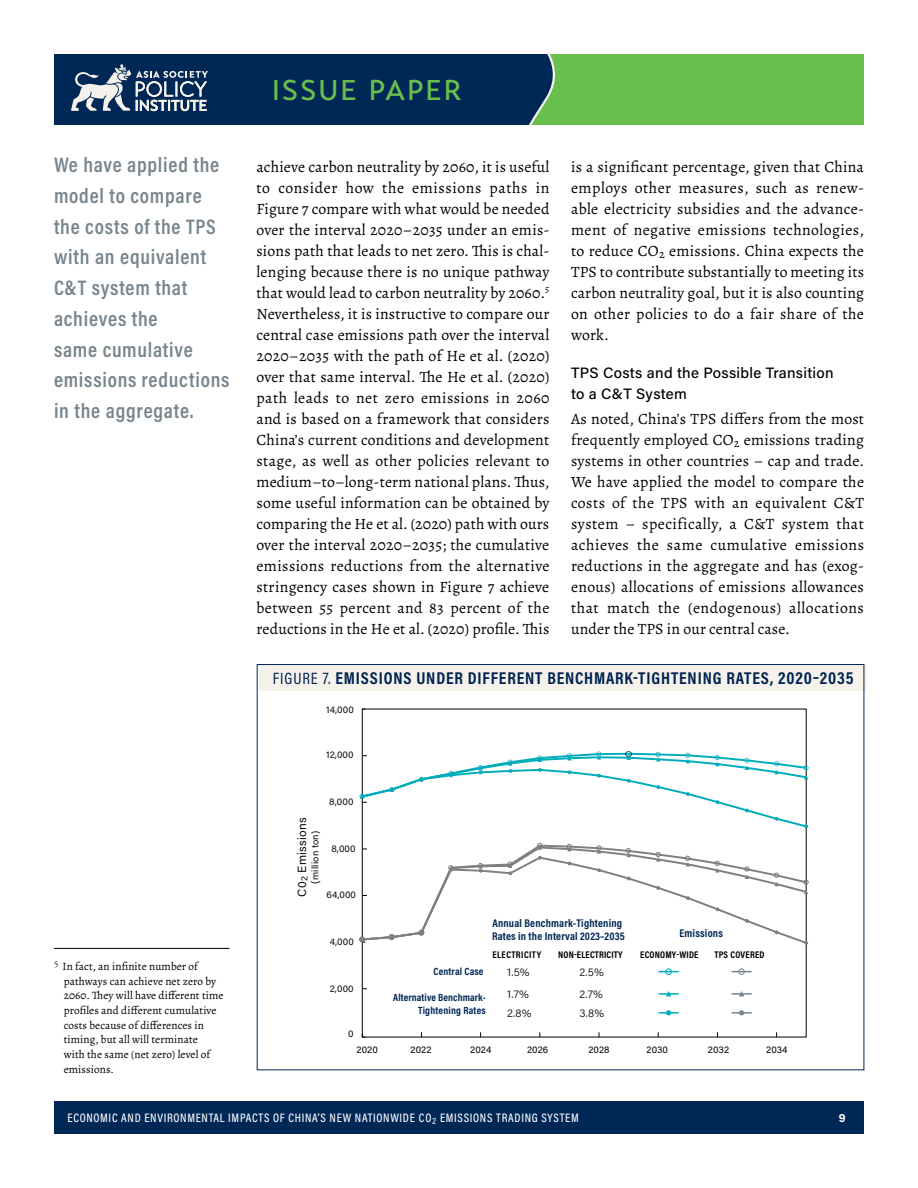
<style>
.page{position:relative;width:918px;height:1188px;background:#fff}
.page>*{position:absolute;margin:0;border:0;box-sizing:border-box;transform-origin:0 0}
.t1{font:500 28.5px "Transat Text";letter-spacing:.065em;color:#68bf4b}
.t2{font:600 21.15px/30.8px "Acumin Pro Cond";letter-spacing:.035em;color:#79858d}
.t3{font:700 17.25px "Acumin Pro Cond";letter-spacing:.05em;color:#002453}
.t4{font:15.75px/21px "Alegreya";letter-spacing:.01em;color:#000;text-align:justify}
.t5{font:500 15px/21px "Acumin Pro";letter-spacing:.02em;color:#000}
.t6{font:500 12.3px "Acumin Pro Cond";letter-spacing:.055em;color:#fff}
.t7{font:12px "Acumin Pro";letter-spacing:.015em;color:#0d0d0d}
.t8{font:700 12px "Acumin Pro";color:#fff}
.t9{font:11.25px/14.7px "Alegreya";letter-spacing:.01em;color:#000}
.t10{font:700 11.25px/13.2px "Acumin Pro Cond";letter-spacing:.015em;color:#002856}
.t11{font:300 11.25px "Acumin Pro";color:#000}
.t12{font:700 10.5px/12.6px "Acumin Pro Cond";letter-spacing:.015em;color:#002856;text-align:right}
.t13{font:9.75px "Acumin Pro";letter-spacing:.01em;color:#0d0d0d}
.t14{font:700 9.75px "Acumin Pro Cond";letter-spacing:.025em;color:#000}
.t15{font:9.75px "Acumin Pro";letter-spacing:.005em;color:#000}
.t16{font:700 9.75px "Acumin Pro Cond";letter-spacing:.045em;color:#000}
.t17{font:9.6px "Acumin Pro";letter-spacing:.015em;color:#0d0d0d}
.s1{font-weight:400;font-size:16.5px}
.s2{font-size:10.5px}
</style>
<div class="page">
<div style="left:472px;top:54px;width:392px;height:71px;background:#68bf4b"></div>
<div style="left:54px;top:1102px;width:810px;height:32px;background:#002856"></div>
<svg style="left:515px;top:54px;width:41px;height:71px"></svg>
<div style="left:54px;top:54px;width:461px;height:71px;background:#002856"></div>
<svg style="left:71px;top:64px;width:137px;height:48px"></svg>
<hr style="left:54px;top:948px;width:176px;height:1px;background:#000">
<div style="left:260px;top:664px;width:607px;height:27px;background:#f5f1eb"></div>
<div style="left:359px;top:936px;width:6px;height:7px;border:2px solid #7f7f7f;border-radius:50%"></div>
<svg style="left:360px;top:843px;width:449px;height:102px"></svg>
<svg style="left:659px;top:971px;width:19px;height:1px"></svg>
<div style="left:665px;top:968px;width:7px;height:7px;border:1px solid #00acbb;border-radius:50%"></div>
<svg style="left:732px;top:971px;width:19px;height:1px"></svg>
<div style="left:738px;top:968px;width:7px;height:7px;border:1px solid #79858d;border-radius:50%"></div>
<svg style="left:659px;top:991px;width:19px;height:5px"></svg>
<svg style="left:732px;top:991px;width:19px;height:5px"></svg>
<svg style="left:732px;top:1010px;width:19px;height:5px"></svg>
<svg style="left:659px;top:1010px;width:19px;height:5px"></svg>
<svg style="left:360px;top:751px;width:449px;height:78px"></svg>
<h2 class="t2" style="left:54px;top:149px;width:177px">We have applied the model to compare the costs of the TPS with an equivalent<br>C&amp;T system that achieves the<br>same cumulative emissions reductions in the aggregate.</h2>
<p class="t9" style="left:64px;top:959px;width:161px;text-indent:-10px"><sup>5</sup> In fact, an infinite number of pathways can achieve net zero by<br>2060. They will have different time profiles and different cumulative costs because of differences in timing, but all will terminate<br>with the same (net zero) level of emissions.</p>
<h1 class="t1" style="left:272px;top:73px;width:191px">ISSUE PAPER</h1>
<p class="t4" style="left:256px;top:156px;width:295px">achieve carbon neutrality by 2060, it is useful to consider how the emissions paths in Figure 7 compare with what would be needed over the interval 2020–2035 under an emis&shy;sions path that leads to net zero. This is chal&shy;lenging because there is no unique pathway that would lead to carbon neutrality by 2060.<sup>5<br></sup>Nevertheless, it is instructive to compare our central case emissions path over the interval 2020–2035 with the path of He et al. (2020) over that same interval. The He et al. (2020) path leads to net zero emissions in 2060 and is based on a framework that considers China’s current conditions and development stage, as well as other policies relevant to medium–to–long-term national plans. Thus, some useful information can be obtained by comparing the He et al. (2020) path with ours over the interval 2020–2035; the cumulative emissions reductions from the alternative stringency cases shown in Figure 7 achieve between 55 percent and 83 percent of the reductions in the He et al. (2020) profile. This</p>
<p class="t4" style="left:571px;top:156px;width:295px">is a significant percentage, given that China employs other measures, such as renew&shy;able electricity subsidies and the advance&shy;ment of negative emissions technologies, to reduce CO<sub>2</sub> emissions. China expects the TPS to contribute substantially to meeting its carbon neutrality goal, but it is also counting on other policies to do a fair share of the work.</p>
<p class="t5" style="left:571px;top:362px;width:264px">TPS Costs and the Possible Transition to a C&amp;T System</p>
<p class="t4" style="left:571px;top:408px;width:295px">As noted, China’s TPS differs from the most frequently employed CO<sub>2</sub> emissions trading systems in other countries – cap and trade.<br>We have applied the model to compare the costs of the TPS with an equivalent C&amp;T system – specifically, a C&amp;T system that achieves the same cumulative emissions reductions in the aggregate and has (exog&shy;enous) allocations of emissions allowances that match the (endogenous) allocations under the TPS in our central case.</p>
<p class="t3" style="left:273px;top:667px;width:582px"><span class="s1">FIGURE 7.</span> EMISSIONS UNDER DIFFERENT BENCHMARK-TIGHTENING RATES, 2020–2035</p>
<p class="t13" style="left:326px;top:703px;width:29px">14,000</p>
<p class="t13" style="left:326px;top:748px;width:29px">12,000</p>
<p class="t13" style="left:329px;top:795px;width:26px">8,000</p>
<p class="t7" style="left:294px;top:897px;width:80px;rotate:-90deg">C0<sub>2</sub> Emissions</p>
<p class="t17" style="left:309px;top:884px;width:54px;rotate:-90deg"><span class="s2">(</span>million ton)</p>
<p class="t13" style="left:331px;top:842px;width:26px">8,000</p>
<p class="t13" style="left:327px;top:888px;width:31px">64,000</p>
<p class="t13" style="left:330px;top:935px;width:26px">4,000</p>
<p class="t13" style="left:330px;top:981px;width:25px">2,000</p>
<p class="t13" style="left:348px;top:1026px;width:7px">0</p>
<p class="t10" style="left:492px;top:916px;width:134px">Annual Benchmark-Tightening<br>Rates in the Interval 2023–2035</p>
<p class="t10" style="left:679px;top:926px;width:45px">Emissions</p>
<p class="t16" style="left:493px;top:948px;width:50px">ELECTRICITY</p>
<p class="t14" style="left:558px;top:948px;width:66px">NON-ELECTRICITY</p>
<p class="t14" style="left:640px;top:948px;width:60px">ECONOMY-WIDE</p>
<p class="t14" style="left:714px;top:948px;width:52px">TPS COVERED</p>
<p class="t12" style="left:434px;top:965px;width:52px">Central Case</p>
<p class="t11" style="left:507px;top:964px;width:24px">1.5%</p>
<p class="t11" style="left:579px;top:964px;width:26px">2.5%</p>
<p class="t12" style="left:393px;top:991px;width:94px">Alternative Benchmark-<br>Tightening Rates</p>
<p class="t11" style="left:507px;top:987px;width:23px">1.7%</p>
<p class="t11" style="left:579px;top:987px;width:25px">2.7%</p>
<p class="t11" style="left:507px;top:1005px;width:26px">2.8%</p>
<p class="t11" style="left:579px;top:1005px;width:26px">3.8%</p>
<p class="t15" style="left:357px;top:1043px;width:23px">2020</p>
<p class="t15" style="left:411px;top:1043px;width:22px">2022</p>
<p class="t15" style="left:470px;top:1043px;width:23px">2024</p>
<p class="t15" style="left:527px;top:1043px;width:23px">2026</p>
<p class="t15" style="left:588px;top:1043px;width:23px">2028</p>
<p class="t15" style="left:647px;top:1043px;width:23px">2030</p>
<p class="t15" style="left:708px;top:1043px;width:23px">2032</p>
<p class="t15" style="left:766px;top:1043px;width:23px">2034</p>
<p class="t6" style="left:68px;top:1110px;width:513px">ECONOMIC AND ENVIRONMENTAL IMPACTS OF CHINA’S NEW NATIONWIDE CO<sub>2</sub> EMISSIONS TRADING SYSTEM</p>
<p class="t8" style="left:839px;top:1109px;width:8px">9</p>
</div>
